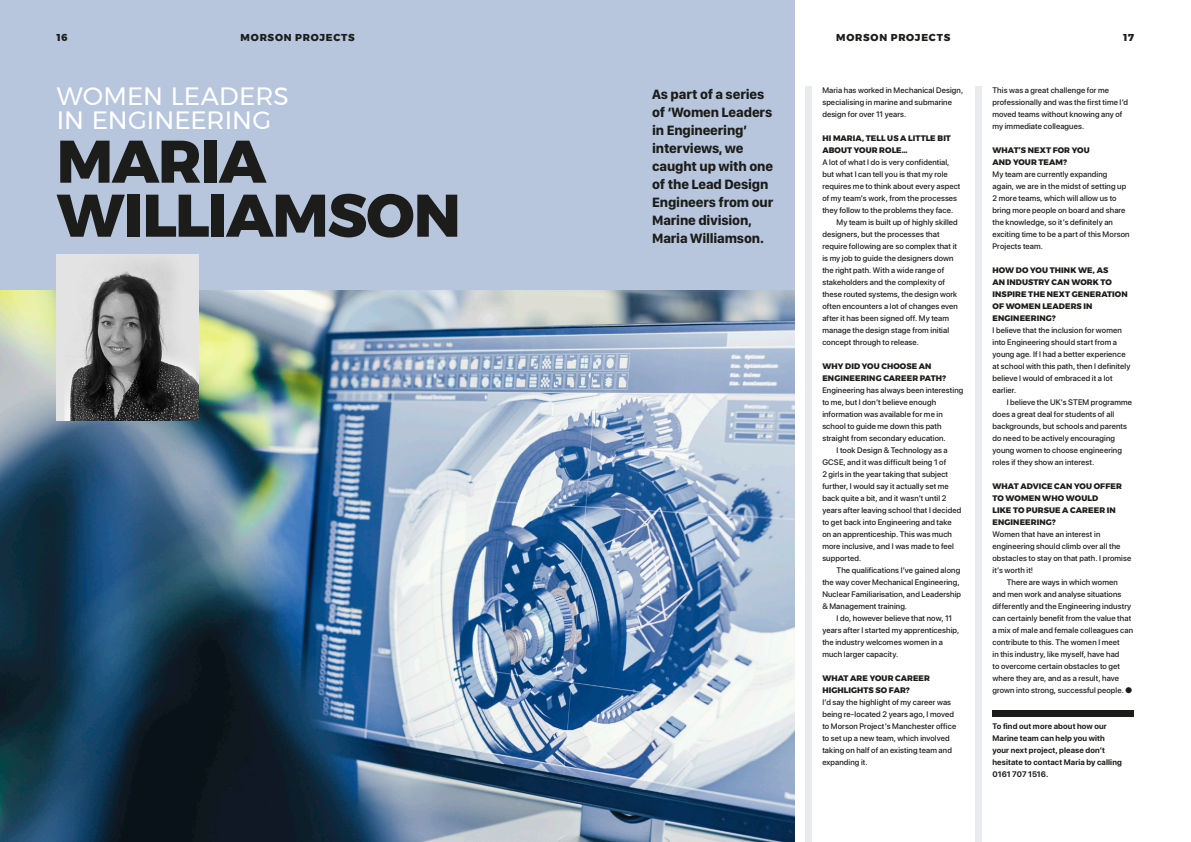
<style>
.page{position:relative;width:1191px;height:842px;background:#fff}
.page>*{position:absolute;margin:0;border:0;box-sizing:border-box;transform-origin:0 0}
.t1{font:800 60px/54px "Montserrat";letter-spacing:-.02em;color:#1c1c1a}
.t2{font:25px "Montserrat";letter-spacing:.005em;color:#fff}
.t3{font:700 14px/18px "SF Compact Display";letter-spacing:-.01em;color:#1c1c1a}
.t4{font:800 10px "Montserrat";letter-spacing:.075em;color:#1c1c1a}
.t5{font:500 8px/12px "SF Pro Display";letter-spacing:.015em;color:#1c1c1a}
.t6{font:800 8px/12px "Montserrat";letter-spacing:.015em;color:#1c1c1a}
.t7{font:700 8px/12px "SF Pro Display";letter-spacing:.015em;color:#1c1c1a}
</style>
<div class="page">
<div style="left:0;top:0;width:794px;height:842px;background:#b7c6dc"></div>
<img style="left:0;top:291px;width:794px;height:551px">
<div style="left:805px;top:87px;width:6px;height:755px;background:#e9ebee"></div>
<div style="left:975px;top:87px;width:6px;height:755px;background:#e9ebee"></div>
<img style="left:57px;top:255px;width:141px;height:166px">
<div style="left:992px;top:711px;width:142px;height:6px;background:#1c1c1a"></div>
<p class="t4" style="left:57px;top:30px;width:13px">16</p>
<p class="t4" style="left:241px;top:30px;width:116px">MORSON PROJECTS</p>
<p class="t4" style="left:836px;top:30px;width:116px">MORSON PROJECTS</p>
<p class="t4" style="left:1123px;top:30px;width:12px">17</p>
<p class="t2" style="left:57px;top:77px;width:234px">WOMEN LEADERS</p>
<p class="t2" style="left:57px;top:101px;width:216px">IN ENGINEERING</p>
<p class="t1" style="left:57px;top:135px;width:405px">MARIA<br>WILLIAMSON</p>
<p class="t3" style="left:652px;top:84px;width:123px">As part of a series of ‘Women Leaders in Engineering’ interviews, we caught up with one of the Lead Design<br>Engineers from our<br>Marine division,</p>
<p class="t3" style="left:652px;top:228px;width:113px">Maria Williamson.</p>
<p class="t5" style="left:822px;top:84px;width:142px">Maria has worked in Mechanical Design, specialising in marine and submarine design for over 11 years.</p>
<p class="t6" style="left:822px;top:132px;width:130px">HI MARIA, TELL US A LITTLE BIT<br>ABOUT YOUR ROLE…</p>
<p class="t5" style="left:822px;top:156px;width:140px">A lot of what I do is very confidential, but what I can tell you is that my role requires me to think about every aspect of my team’s work, from the processes they follow to the problems they face.</p>
<p class="t5" style="left:822px;top:216px;width:137px;text-indent:14px">My team is built up of highly skilled designers, but the processes that require following are so complex that it is my job to guide the designers down the right path. With a wide range of stakeholders and the complexity of these routed systems, the design work often encounters a lot of changes even after it has been signed off. My team manage the design stage from initial concept through to release.</p>
<p class="t6" style="left:822px;top:360px;width:111px">WHY DID YOU CHOOSE AN</p>
<p class="t6" style="left:822px;top:372px;width:125px">ENGINEERING CAREER PATH?</p>
<p class="t5" style="left:822px;top:384px;width:142px">Engineering has always been interesting to me, but I don’t believe enough information was available for me in school to guide me down this path straight from secondary education.</p>
<p class="t5" style="left:822px;top:444px;width:140px;text-indent:14px">I took Design &amp; Technology as a GCSE, and it was difficult being 1 of<br>2 girls in the year taking that subject further, I would say it actually set me back quite a bit, and it wasn’t until 2 years after leaving school that I decided to get back into Engineering and take on an apprenticeship. This was much more inclusive, and I was made to feel supported.</p>
<p class="t5" style="left:822px;top:564px;width:140px;text-indent:14px">The qualifications I’ve gained along the way cover Mechanical Engineering, Nuclear Familiarisation, and Leadership &amp; Management training.</p>
<p class="t5" style="left:822px;top:612px;width:138px;text-indent:14px">I do, however believe that now, 11 years after I started my apprenticeship, the industry welcomes women in a much larger capacity.</p>
<p class="t6" style="left:822px;top:672px;width:109px">WHAT ARE YOUR CAREER<br>HIGHLIGHTS SO FAR?</p>
<p class="t5" style="left:822px;top:696px;width:135px">I’d say the highlight of my career was being re-located 2 years ago, I moved to Morson Project’s Manchester office to set up a new team, which involved taking on half of an existing team and expanding it.</p>
<p class="t5" style="left:992px;top:84px;width:137px">This was a great challenge for me professionally and was the first time I’d moved teams without knowing any of my immediate colleagues.</p>
<p class="t6" style="left:992px;top:144px;width:99px">WHAT’S NEXT FOR YOU</p>
<p class="t6" style="left:992px;top:156px;width:76px">AND YOUR TEAM?</p>
<p class="t5" style="left:992px;top:168px;width:116px">My team are currently expanding</p>
<p class="t5" style="left:992px;top:180px;width:135px">again, we are in the midst of setting up</p>
<p class="t5" style="left:992px;top:192px;width:139px">2 more teams, which will allow us to bring more people on board and share the knowledge, so it’s definitely an exciting time to be a part of this Morson<br>Projects team.</p>
<p class="t6" style="left:992px;top:264px;width:137px">HOW DO YOU THINK WE, AS<br>AN INDUSTRY CAN WORK TO<br>INSPIRE THE NEXT GENERATION<br>OF WOMEN LEADERS IN<br>ENGINEERING?</p>
<p class="t5" style="left:992px;top:324px;width:139px">I believe that the inclusion for women into Engineering should start from a young age. If I had a better experience at school with this path, then I definitely believe I would of embraced it a lot earlier.</p>
<p class="t5" style="left:992px;top:396px;width:141px;text-indent:14px">I believe the UK’s STEM programme does a great deal for students of all backgrounds, but schools and parents do need to be actively encouraging young women to choose engineering roles if they show an interest.</p>
<p class="t6" style="left:992px;top:480px;width:131px">WHAT ADVICE CAN YOU OFFER<br>TO WOMEN WHO WOULD<br>LIKE TO PURSUE A CAREER IN<br>ENGINEERING?</p>
<p class="t5" style="left:992px;top:528px;width:140px">Women that have an interest in engineering should climb over all the obstacles to stay on that path. I promise it’s worth it!</p>
<p class="t5" style="left:992px;top:576px;width:142px;text-indent:14px">There are ways in which women and men work and analyse situations differently and the Engineering industry can certainly benefit from the value that a mix of male and female colleagues can contribute to this. The women I meet<br>in this industry, like myself, have had<br>to overcome certain obstacles to get where they are, and as a result, have grown into strong, successful people. ●</p>
<p class="t7" style="left:992px;top:720px;width:116px">To find out more about how our</p>
<p class="t7" style="left:992px;top:732px;width:114px">Marine team can help you with</p>
<p class="t7" style="left:992px;top:744px;width:131px">your next project, please don’t hesitate to contact Maria by calling<br>0161 707 1516.</p>
</div>
